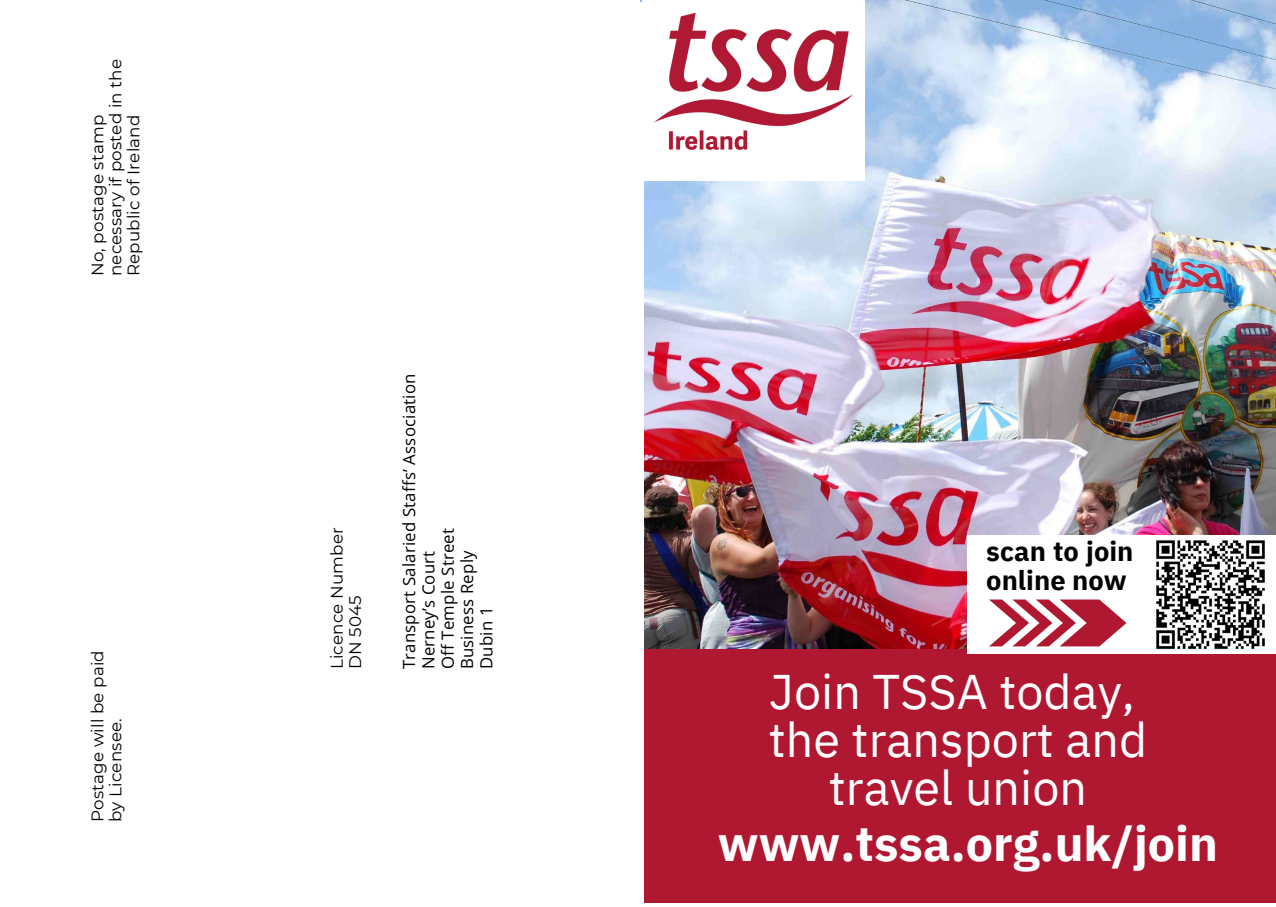
<style>
.page{position:relative;width:1276px;height:907px;background:#fff}
.page>*{position:absolute;margin:0;border:0;box-sizing:border-box;transform-origin:0 0}
.t1{font:48.5px/47.7px "IBM Plex Sans";color:#fff;text-align:center}
.t2{font:700 48.5px "IBM Plex Sans";color:#fff}
.t3{font:700 27.3px/28.4px "IBM Plex Sans";color:#000}
.t4{font:16.7px/18px "Montserrat";letter-spacing:.01em;color:#000}
.t5{font:16.7px "Open Sans";letter-spacing:.015em;color:#000}
</style>
<div class="page">
<img style="left:640px;top:0;width:636px;height:650px">
<div style="left:643px;top:650px;width:633px;height:253px;background:#b01832"></div>
<div style="left:5px;top:3px;width:638px;height:900px;background:#fff"></div>
<div style="left:967px;top:535px;width:308px;height:118px;background:#fff"></div>
<svg style="left:989px;top:599px;width:137px;height:47px"></svg>
<img style="left:1156px;top:540px;width:109px;height:109px">
<img style="left:642px;top:0;width:222px;height:180px">
<h1 class="t4" style="left:88px;top:276px;width:219px;rotate:-90deg">No, postage stamp necessary if posted in the<br>Republic of Ireland</h1>
<p class="t4" style="left:88px;top:822px;width:173px;rotate:-90deg">Postage will be paid by Licensee.</p>
<h2 class="t4" style="left:328px;top:669px;width:144px;rotate:-90deg">Licence Number</h2>
<p class="t4" style="left:346px;top:669px;width:75px;rotate:-90deg">DN 5045</p>
<p class="t5" style="left:397px;top:669px;width:297px;rotate:-90deg">Transport Salaried Staffs’ Association</p>
<p class="t5" style="left:436px;top:669px;width:143px;rotate:-90deg">Off Temple Street</p>
<p class="t5" style="left:455px;top:669px;width:120px;rotate:-90deg">Business Reply</p>
<p class="t5" style="left:417px;top:669px;width:120px;rotate:-90deg">Nerney’s Court</p>
<p class="t5" style="left:475px;top:669px;width:64px;rotate:-90deg">Dubin 1</p>
<p class="t3" style="left:986px;top:537px;width:149px">scan to join online now</p>
<p class="t1" style="left:769px;top:667px;width:380px">Join TSSA today, the transport and travel union</p>
<p class="t2" style="left:718px;top:811px;width:502px">www.tssa.org.uk/join</p>
</div>
